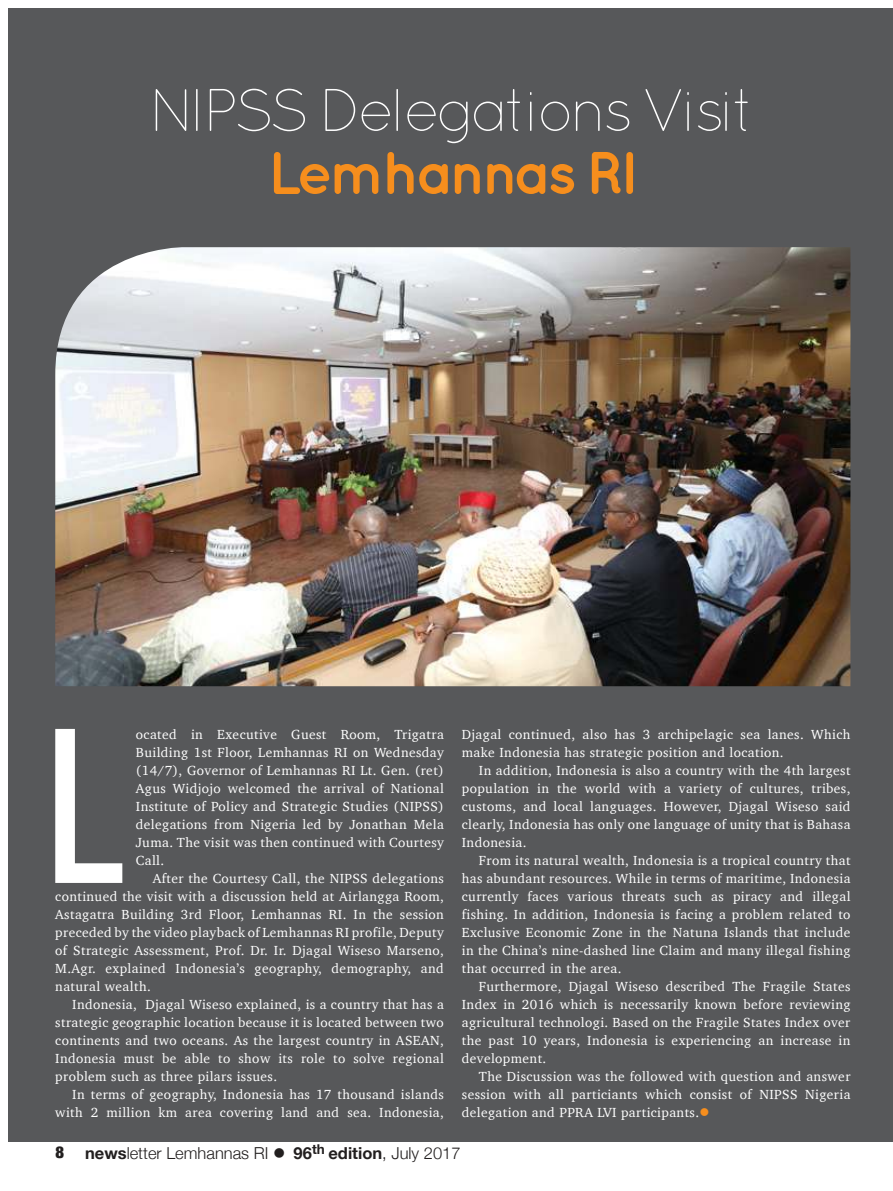
<style>
.page{position:relative;width:893px;height:1191px;background:#fff}
.page>*{position:absolute;margin:0;border:0;box-sizing:border-box;transform-origin:0 0}
.t1{font:900 208.95px "Ostrich Sans";color:#fff}
.t2{font:300 60px "Quicksand";letter-spacing:-.07em;color:#fff}
.t3{font:700 60px "Quicksand";letter-spacing:-.07em;color:#f68e1d}
.t4{font:300 16.5px "Helvetica Neue";color:#221f1f}
.t5{font:900 condensed 16.5px "Helvetica Neue";color:#221f1f}
.t6{font:13.5px/18px "Charter";letter-spacing:.03em;color:#fff;text-align:justify}
.s1{color:#f68e1d}
.s2{font-weight:700}
</style>
<div class="page">
<div style="left:9px;top:9px;width:884px;height:1133px;background:#57585a"></div>
<img style="left:55px;top:247px;width:795px;height:439px">
<h2 class="t2" style="left:149px;top:88px;width:608px">NIPSS Delegations Visit</h2>
<h2 class="t3" style="left:268px;top:151px;width:372px">Lemhannas RI</h2>
<h1 class="t1" style="left:55px;top:688px;width:76px">L</h1>
<p class="t6" style="left:136px;top:726px;width:309px">ocated in Executive Guest Room, Trigatra Building 1st Floor, Lemhannas RI on Wednesday (14/7), Governor of Lemhannas RI Lt. Gen. (ret)<br>Agus Widjojo welcomed the arrival of National Institute of Policy and Strategic Studies (NIPSS) delegations from Nigeria led by Jonathan Mela Juma. The visit was then continued with Courtesy Call.</p>
<p class="t6" style="left:55px;top:870px;width:390px;text-indent:98px">After the Courtesy Call, the NIPSS delegations continued the visit with a discussion held at Airlangga Room, Astagatra Building 3rd Floor, Lemhannas RI. In the session preceded by the video playback of Lemhannas RI profile, Deputy of Strategic Assessment, Prof. Dr. Ir. Djagal Wiseso Marseno, M.Agr. explained Indonesia’s geography, demography, and natural wealth.</p>
<p class="t6" style="left:55px;top:996px;width:390px;text-indent:17px">Indonesia, Djagal Wiseso explained, is a country that has a strategic geographic location because it is located between two continents and two oceans. As the largest country in ASEAN, Indonesia must be able to show its role to solve regional problem such as three pilars issues.</p>
<p class="t6" style="left:55px;top:1086px;width:390px;text-align:right">In terms of geography, Indonesia has 17 thousand islands with 2 million km area covering land and sea. Indonesia,</p>
<p class="t6" style="left:462px;top:726px;width:390px">Djagal continued, also has 3 archipelagic sea lanes. Which make Indonesia has strategic position and location.</p>
<p class="t6" style="left:462px;top:762px;width:390px;text-indent:17px">In addition, Indonesia is also a country with the 4th largest population in the world with a variety of cultures, tribes, customs, and local languages. However, Djagal Wiseso said clearly, Indonesia has only one language of unity that is Bahasa Indonesia.</p>
<p class="t6" style="left:462px;top:852px;width:390px;text-indent:17px">From its natural wealth, Indonesia is a tropical country that has abundant resources. While in terms of maritime, Indonesia currently faces various threats such as piracy and illegal fishing. In addition, Indonesia is facing a problem related to Exclusive Economic Zone in the Natuna Islands that include in the China’s nine-dashed line Claim and many illegal fishing that occurred in the area.</p>
<p class="t6" style="left:462px;top:978px;width:390px;text-indent:17px">Furthermore, Djagal Wiseso described The Fragile States Index in 2016 which is necessarily known before reviewing agricultural technologi. Based on the Fragile States Index over the past 10 years, Indonesia is experiencing an increase in development.</p>
<p class="t6" style="left:462px;top:1068px;width:390px;text-indent:17px">The Discussion was the followed with question and answer session with all particiants which consist of NIPSS Nigeria delegation and PPRA LVI participants.<span class="s1">●</span></p>
<p class="t5" style="left:56px;top:1142px;width:10px">8</p>
<p class="t4" style="left:85px;top:1142px;width:377px"><span class="s2">news</span>letter Lemhannas RI ● <span class="s2">96</span><sup>th</sup> <span class="s2">edition</span>, July 2017</p>
</div>
